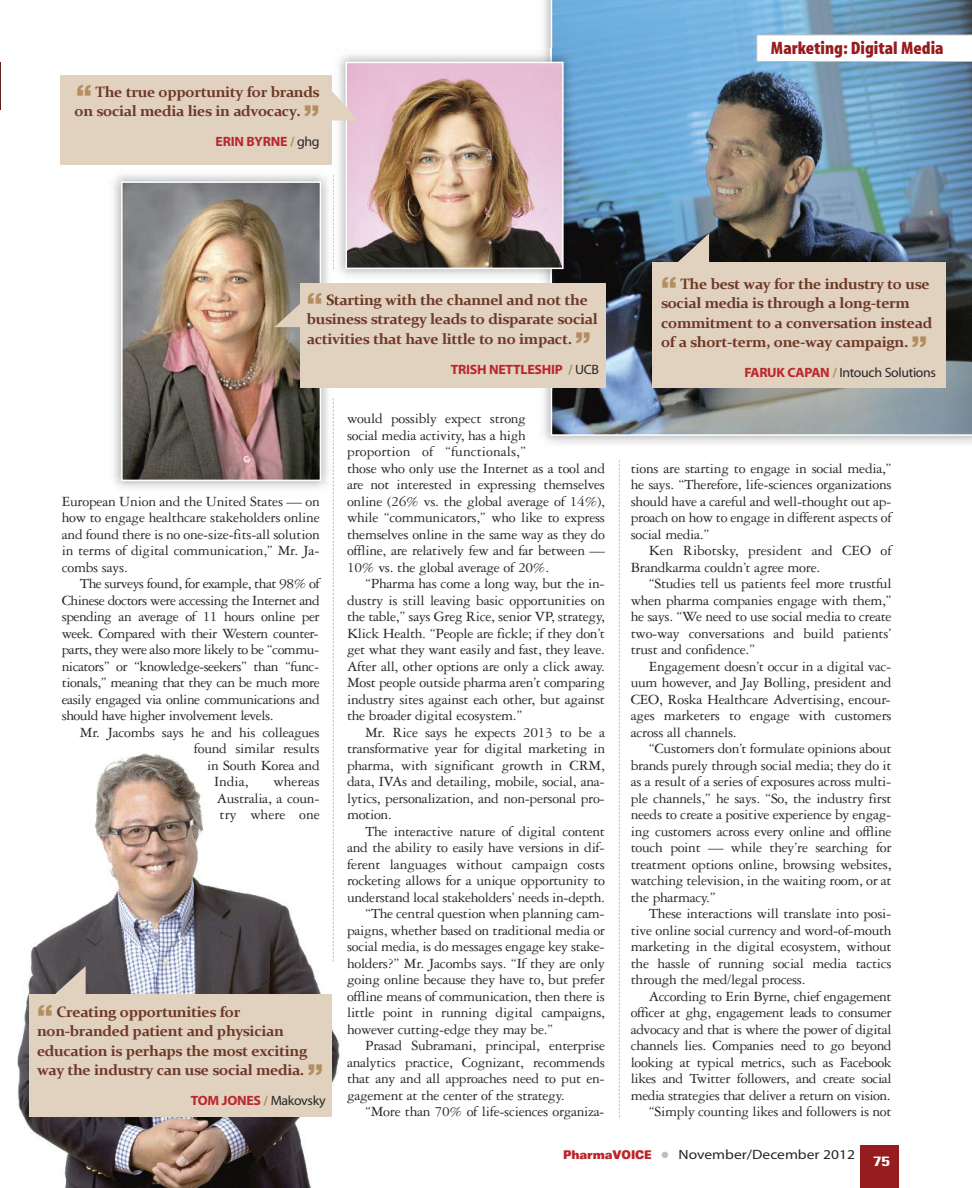
<style>
.page{position:relative;width:972px;height:1188px;background:#fff}
.page>*{position:absolute;margin:0;border:0;box-sizing:border-box;transform-origin:0 0}
.t1{font:18px "Myriad MM 830 wt 300 wd";color:#961c20;scale:1.05 1}
.t2{font:15px/16.5px "Garamond Three";letter-spacing:-.02em;color:#272627;text-align:justify}
.t3{font:700 15px/19.5px "Constantia";letter-spacing:-.025em;color:#6e3828}
.t4{font:13.5px "Myriad MM 700 wt 600 wd";letter-spacing:-.02em;color:#bb262c}
.t5{font:13.5px "Myriad MM 400 wt 600 wd";letter-spacing:-.01em;color:#272627;scale:1.15 1}
.t6{font:13.5px "Myriad MM 400 wt 600 wd";letter-spacing:-.01em;color:#272627}
.t7{font:700 condensed 13.5px "Univers";color:#fff;scale:1.4 1}
.s1{font-family:"Helvetica";font-weight:900;font-size:30px;color:#b48e60}
.s2{color:#b48e60}
.s3{font-family:"Myriad MM 400 wt 600 wd";color:#272627}
.s4{font-family:"Myriad MM 700 wt 600 wd";color:#bb262c}
.s5{font-family:"Myriad MM 700 wt 600 wd";color:#b48e60}
.s6{font-family:"Univers";font-weight:900;font-stretch:expanded;font-size:12px;color:#bb262c}
.s7{color:#bebebe}
</style>
<div class="page">
<div style="left:860px;top:1145px;width:39px;height:43px;background:#961c20"></div>
<img style="left:124px;top:184px;width:194px;height:294px">
<div style="left:121px;top:181px;width:200px;height:300px;border:2px solid #fff"></div>
<img style="left:538px;top:0;width:434px;height:444px">
<img style="left:551px;top:0;width:421px;height:436px">
<img style="left:17px;top:709px;width:323px;height:479px">
<svg style="left:756px;top:35px;width:216px;height:27px"></svg>
<svg style="left:619px;top:460px;width:1px;height:657px"></svg>
<hr style="left:0;top:62px;width:1px;height:47px;background:#6c1615">
<hr style="left:0;top:63px;width:1px;height:41px;background:#682323">
<div style="left:29px;top:994px;width:302px;height:123px;background:#e1d2bf"></div>
<svg style="left:53px;top:966px;width:33px;height:28px"></svg>
<div style="left:653px;top:262px;width:293px;height:126px;background:#e1d2bf"></div>
<svg style="left:677px;top:233px;width:32px;height:29px"></svg>
<img style="left:338px;top:48px;width:240px;height:235px">
<img style="left:333px;top:175px;width:1px;height:94px">
<img style="left:349px;top:65px;width:212px;height:201px">
<div style="left:346px;top:62px;width:218px;height:207px;border:2px solid #fff"></div>
<div style="left:60px;top:75px;width:271px;height:89px;background:#e1d2bf"></div>
<svg style="left:331px;top:88px;width:28px;height:33px"></svg>
<div style="left:301px;top:283px;width:305px;height:104px;background:#e1d2bf"></div>
<svg style="left:274px;top:298px;width:27px;height:29px"></svg>
<svg style="left:333px;top:398px;width:1px;height:564px"></svg>
<p class="t3" style="left:75px;top:82px;width:247px"><span class="s1">“</span> The true opportunity for brands on social media lies in advocacy. <span class="s1">”</span></p>
<p class="t4" style="left:216px;top:137px;width:106px">ERIN BYRNE <span class="s2">/</span> <span class="s3">ghg</span></p>
<p class="t1" style="left:771px;top:42px;width:166px">Marketing: Digital Media</p>
<p class="t3" style="left:307px;top:290px;width:293px"><span class="s1">“</span> Starting with the channel and not the business strategy leads to disparate social activities that have little to no impact. <span class="s1">”</span></p>
<p class="t4" style="left:451px;top:364px;width:150px">TRISH NETTLESHIP <span class="s2">/</span> <span class="s3">UCB</span></p>
<p class="t2" style="left:62px;top:494px;width:260px">European Union and the United States — on how to engage healthcare stakeholders online and found there is no one-size-fits-all solution in terms of digital communication,” Mr. Ja&shy;combs says.</p>
<p class="t2" style="left:62px;top:577px;width:260px;text-indent:18px">The surveys found, for example, that 98% of Chinese doctors were accessing the Internet and spending an average of 11 hours online per week. Compared with their Western counter&shy;parts, they were also more likely to be “commu&shy;nicators” or “knowledge-seekers” than “func&shy;tionals,” meaning that they can be much more easily engaged via online communications and should have higher involvement levels.</p>
<p class="t2" style="left:80px;top:725px;width:241px">Mr. Jacombs says he and his colleagues</p>
<p class="t2" style="left:194px;top:742px;width:127px">found similar results</p>
<p class="t2" style="left:207px;top:758px;width:114px">in South Korea and</p>
<p class="t2" style="left:214px;top:775px;width:36px">India,</p>
<p class="t2" style="left:217px;top:775px;width:104px;text-indent:57px">whereas Australia, a coun&shy;try where one</p>
<p class="t3" style="left:37px;top:1002px;width:288px"><span class="s1">“</span> Creating opportunities for non-branded patient and physician education is perhaps the most exciting way the industry can use social media. <span class="s1">”</span></p>
<p class="t4" style="left:191px;top:1096px;width:136px">TOM JONES <span class="s2">/</span> <span class="s3">Makovsky</span></p>
<p class="t2" style="left:347px;top:412px;width:260px;text-align:left">would possibly expect strong<br>social media activity, has a high<br>proportion of “functionals,”<br>those who only use the Internet as a tool and are not interested in expressing themselves online (26% vs. the global average of 14%), while “communicators,” who like to express themselves online in the same way as they do offline, are relatively few and far between — 10% vs. the global average of 20%.</p>
<p class="t2" style="left:347px;top:577px;width:260px;text-indent:18px">“Pharma has come a long way, but the in&shy;dustry is still leaving basic opportunities on the table,” says Greg Rice, senior VP, strategy, Klick Health. “People are fickle; if they don’t get what they want easily and fast, they leave.<br>After all, other options are only a click away.<br>Most people outside pharma aren’t comparing industry sites against each other, but against the broader digital ecosystem.”</p>
<p class="t2" style="left:347px;top:725px;width:260px;text-indent:18px">Mr. Rice says he expects 2013 to be a transformative year for digital marketing in pharma, with significant growth in CRM, data, IVAs and detailing, mobile, social, ana&shy;lytics, personalization, and non-personal pro&shy;motion.</p>
<p class="t2" style="left:365px;top:824px;width:241px">The interactive nature of digital content</p>
<p class="t2" style="left:347px;top:841px;width:259px">and the ability to easily have versions in dif-</p>
<p class="t2" style="left:347px;top:857px;width:260px">ferent languages without campaign costs</p>
<p class="t2" style="left:347px;top:874px;width:259px">rocketing allows for a unique opportunity to</p>
<p class="t2" style="left:347px;top:890px;width:259px">understand local stakeholders’ needs in-depth.</p>
<p class="t2" style="left:365px;top:907px;width:241px">“The central question when planning cam-</p>
<p class="t2" style="left:347px;top:923px;width:260px">paigns, whether based on traditional media or</p>
<p class="t2" style="left:347px;top:940px;width:259px">social media, is do messages engage key stake-</p>
<p class="t2" style="left:347px;top:956px;width:259px">holders?” Mr. Jacombs says. “If they are only</p>
<p class="t2" style="left:347px;top:973px;width:260px">going online because they have to, but prefer</p>
<p class="t2" style="left:347px;top:989px;width:260px">offline means of communication, then there is</p>
<p class="t2" style="left:347px;top:1006px;width:259px">little point in running digital campaigns,</p>
<p class="t2" style="left:347px;top:1022px;width:208px">however cutting-edge they may be.”</p>
<p class="t2" style="left:365px;top:1039px;width:241px">Prasad Subramani, principal, enterprise</p>
<p class="t2" style="left:347px;top:1055px;width:260px">analytics practice, Cognizant, recommends</p>
<p class="t2" style="left:347px;top:1072px;width:259px">that any and all approaches need to put en-</p>
<p class="t2" style="left:347px;top:1088px;width:219px">gagement at the center of the strategy.</p>
<p class="t2" style="left:365px;top:1105px;width:241px">“More than 70% of life-sciences organiza-</p>
<p class="t3" style="left:661px;top:274px;width:273px"><span class="s1">“</span> The best way for the industry to use social media is through a long-term commitment to a conversation instead of a short-term, one-way campaign. <span class="s1">”</span></p>
<p class="t6" style="left:744px;top:368px;width:193px"><span class="s4">FARUK CAPAN</span> <span class="s5">/</span> Intouch Solutions</p>
<p class="t2" style="left:631px;top:461px;width:262px">tions are starting to engage in social media,” he says. “Therefore, life-sciences organizations should have a careful and well-thought out ap&shy;proach on how to engage in different aspects of social media.”</p>
<p class="t2" style="left:631px;top:544px;width:262px;text-indent:18px">Ken Ribotsky, president and CEO of<br>Brandkarma couldn’t agree more.</p>
<p class="t2" style="left:631px;top:577px;width:262px;text-indent:18px">“Studies tell us patients feel more trustful when pharma companies engage with them,” he says. “We need to use social media to create two-way conversations and build patients’ trust and confidence.”</p>
<p class="t2" style="left:631px;top:659px;width:262px;text-indent:18px">Engagement doesn’t occur in a digital vac&shy;uum however, and Jay Bolling, president and CEO, Roska Healthcare Advertising, encour&shy;ages marketers to engage with customers across all channels.</p>
<p class="t2" style="left:631px;top:742px;width:262px;text-indent:18px">“Customers don’t formulate opinions about brands purely through social media; they do it as a result of a series of exposures across multi&shy;ple channels,” he says. “So, the industry first needs to create a positive experience by engag&shy;ing customers across every online and offline touch point — while they’re searching for treatment options online, browsing websites, watching television, in the waiting room, or at the pharmacy.”</p>
<p class="t2" style="left:631px;top:907px;width:262px;text-indent:18px">These interactions will translate into posi&shy;tive online social currency and word-of-mouth marketing in the digital ecosystem, without the hassle of running social media tactics through the med/legal process.</p>
<p class="t2" style="left:631px;top:989px;width:262px;text-align:right">According to Erin Byrne, chief engagement officer at ghg, engagement leads to consumer advocacy and that is where the power of digital channels lies. Companies need to go beyond looking at typical metrics, such as Facebook likes and Twitter followers, and create social media strategies that deliver a return on vision. “Simply counting likes and followers is not</p>
<p class="t5" style="left:563px;top:1150px;width:255px"><span class="s6">PharmaVOICE</span> <span class="s7">●</span> November/December 2012</p>
<p class="t7" style="left:873px;top:1156px;width:13px">75</p>
</div>
